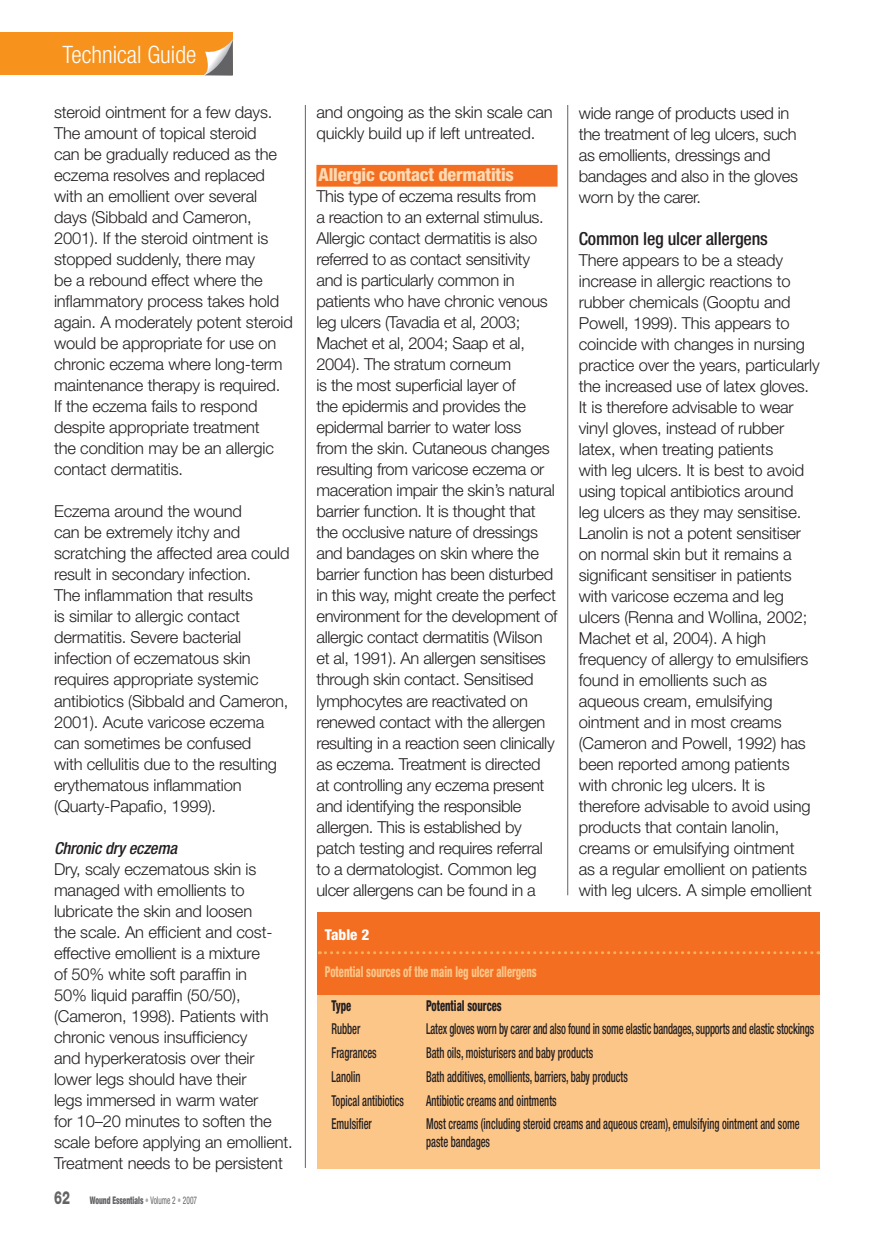
<style>
.page{position:relative;width:874px;height:1244px;background:#fff}
.page>*{position:absolute;margin:0;border:0;box-sizing:border-box;transform-origin:0 0}
.t1{font:300 condensed 24px "Helvetica Neue";color:#fff}
.t2{font:800 condensed 18px "Helvetica Neue";letter-spacing:-.01em;color:#fedab3}
.t3{font:500 condensed 18px "Helvetica Neue";letter-spacing:-.01em;color:#231f20}
.t4{font:300 16.5px/21px "Helvetica Neue";letter-spacing:-.01em;color:#231f20}
.t5{font:italic 500 condensed 16.5px "Helvetica Neue";letter-spacing:-.01em;color:#231f20}
.t6{font:500 condensed 15px/18px "Helvetica Neue";color:#231f20;scale:.7 1}
.t7{font:800 condensed 15px "Helvetica Neue";color:#fdc689;scale:.7 1}
.t8{font:800 condensed 15px "Helvetica Neue";color:#231f20;scale:.7 1}
.t9{font:800 condensed 15px "Helvetica Neue";color:#fff}
.t10{font:900 condensed 10.5px "Helvetica Neue";color:#636366;scale:.7 1}
.s1{font-weight:800;font-stretch:normal;font-size:18px}
.s2{font-weight:400;color:#adaeb2}
.s3{font-weight:400}
</style>
<div class="page">
<div style="left:0;top:33px;width:233px;height:42px;background:#f7931d"></div>
<svg style="left:204px;top:39px;width:29px;height:36px"></svg>
<div style="left:316px;top:165px;width:241px;height:22px;background:#f36e21"></div>
<div style="left:317px;top:992px;width:502px;height:176px;background:#fdc689"></div>
<div style="left:316px;top:911px;width:503px;height:83px;background:#f36e21"></div>
<svg style="left:319px;top:951px;width:499px;height:3px"></svg>
<hr style="left:305px;top:105px;width:1px;height:1062px;background:#636366">
<hr style="left:567px;top:105px;width:1px;height:790px;background:#636366">
<h1 class="t1" style="left:63px;top:41px;width:135px">Technical Guide</h1>
<p class="t4" style="left:54px;top:101px;width:240px">steroid ointment for a few days.<br>The amount of topical steroid<br>can be gradually reduced as the eczema resolves and replaced with an emollient over several days (Sibbald and Cameron,<br>2001). If the steroid ointment is stopped suddenly, there may<br>be a rebound effect where the inflammatory process takes hold again. A moderately potent steroid would be appropriate for use on chronic eczema where long-term maintenance therapy is required.<br>If the eczema fails to respond despite appropriate treatment<br>the condition may be an allergic contact dermatitis.</p>
<p class="t4" style="left:54px;top:500px;width:237px">Eczema around the wound<br>can be extremely itchy and scratching the affected area could result in secondary infection.<br>The inflammation that results<br>is similar to allergic contact dermatitis. Severe bacterial infection of eczematous skin requires appropriate systemic antibiotics (Sibbald and Cameron,<br>2001). Acute varicose eczema can sometimes be confused<br>with cellulitis due to the resulting erythematous inflammation (Quarty-Papafio, 1999).</p>
<p class="t5" style="left:54px;top:837px;width:125px">Chronic dry eczema</p>
<p class="t4" style="left:54px;top:857px;width:240px">Dry, scaly eczematous skin is managed with emollients to lubricate the skin and loosen<br>the scale. An efficient and cost&shy;effective emollient is a mixture<br>of 50% white soft paraffin in<br>50% liquid paraffin (50/50), (Cameron, 1998). Patients with chronic venous insufficiency<br>and hyperkeratosis over their lower legs should have their<br>legs immersed in warm water<br>for 10–20 minutes to soften the scale before applying an emollient.<br>Treatment needs to be persistent</p>
<p class="t10" style="left:54px;top:1193px;width:206px"><span class="s1">62</span> Wound Essentials <span class="s2">•</span> <span class="s3">Volume 2</span> <span class="s2">•</span> <span class="s3">2007</span></p>
<p class="t4" style="left:316px;top:101px;width:238px">and ongoing as the skin scale can quickly build up if left untreated.</p>
<p class="t2" style="left:318px;top:163px;width:197px">Allergic contact dermatitis</p>
<p class="t4" style="left:316px;top:185px;width:242px">This type of eczema results from<br>a reaction to an external stimulus.<br>Allergic contact dermatitis is also referred to as contact sensitivity and is particularly common in patients who have chronic venous leg ulcers (Tavadia et al, 2003; Machet et al, 2004; Saap et al, 2004). The stratum corneum<br>is the most superficial layer of<br>the epidermis and provides the epidermal barrier to water loss<br>from the skin. Cutaneous changes resulting from varicose eczema or maceration impair the skin’s natural barrier function. It is thought that the occlusive nature of dressings and bandages on skin where the barrier function has been disturbed in this way, might create the perfect environment for the development of allergic contact dermatitis (Wilson et al, 1991). An allergen sensitises through skin contact. Sensitised lymphocytes are reactivated on renewed contact with the allergen resulting in a reaction seen clinically as eczema. Treatment is directed at controlling any eczema present and identifying the responsible allergen. This is established by patch testing and requires referral to a dermatologist. Common leg ulcer allergens can be found in a</p>
<p class="t9" style="left:325px;top:925px;width:46px">Table 2</p>
<p class="t7" style="left:325px;top:961px;width:304px">Potential sources of the main leg ulcer allergens</p>
<p class="t4" style="left:578px;top:102px;width:221px">wide range of products used in the treatment of leg ulcers, such as emollients, dressings and bandages and also in the gloves worn by the carer.</p>
<p class="t3" style="left:578px;top:227px;width:190px">Common leg ulcer allergens</p>
<p class="t4" style="left:578px;top:249px;width:242px">There appears to be a steady increase in allergic reactions to rubber chemicals (Gooptu and<br>Powell, 1999). This appears to coincide with changes in nursing practice over the years, particularly the increased use of latex gloves.<br>It is therefore advisable to wear vinyl gloves, instead of rubber latex, when treating patients<br>with leg ulcers. It is best to avoid using topical antibiotics around<br>leg ulcers as they may sensitise.<br>Lanolin is not a potent sensitiser on normal skin but it remains a significant sensitiser in patients with varicose eczema and leg ulcers (Renna and Wollina, 2002;<br>Machet et al, 2004). A high frequency of allergy to emulsifiers found in emollients such as aqueous cream, emulsifying ointment and in most creams (Cameron and Powell, 1992) has been reported among patients with chronic leg ulcers. It is therefore advisable to avoid using products that contain lanolin, creams or emulsifying ointment<br>as a regular emollient on patients with leg ulcers. A simple emollient</p>
<p class="t8" style="left:331px;top:995px;width:30px">Type</p>
<p class="t8" style="left:426px;top:995px;width:109px">Potential sources</p>
<p class="t6" style="left:331px;top:1019px;width:43px">Rubber</p>
<p class="t6" style="left:426px;top:1019px;width:556px">Latex gloves worn by carer and also found in some elastic bandages, supports and elastic stockings</p>
<p class="t6" style="left:331px;top:1043px;width:66px">Fragrances</p>
<p class="t6" style="left:426px;top:1043px;width:240px">Bath oils, moisturisers and baby products</p>
<p class="t6" style="left:331px;top:1067px;width:43px">Lanolin</p>
<p class="t6" style="left:426px;top:1067px;width:290px">Bath additives, emollients, barriers, baby products</p>
<p class="t6" style="left:331px;top:1091px;width:105px">Topical antibiotics</p>
<p class="t6" style="left:426px;top:1091px;width:188px">Antibiotic creams and ointments</p>
<p class="t6" style="left:331px;top:1114px;width:59px">Emulsifier</p>
<p class="t6" style="left:426px;top:1114px;width:535px">Most creams (including steroid creams and aqueous cream), emulsifying ointment and some paste bandages</p>
</div>
